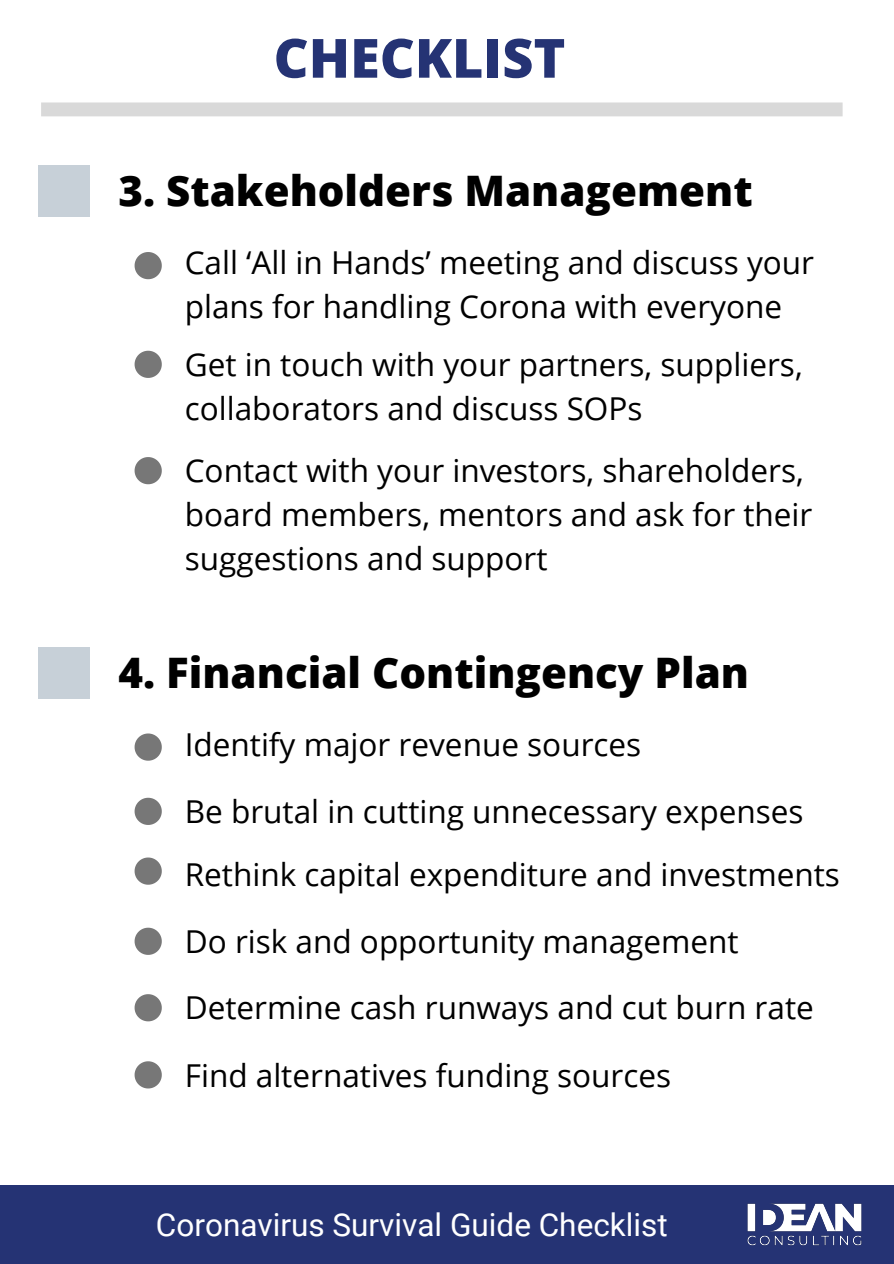
<style>
.page{position:relative;width:894px;height:1264px;background:#fff}
.page>*{position:absolute;margin:0;border:0;box-sizing:border-box;transform-origin:0 0}
.t1{font:800 54px "Open Sans";color:#253374}
.t2{font:800 42px "Open Sans";color:#000}
.t3{font:31.5px/44px "Open Sans";color:#000}
.t4{font:31.5px "Roboto";color:#fff}
</style>
<div class="page">
<div style="left:0;top:1185px;width:893px;height:78px;background:#253374"></div>
<img style="left:747px;top:1203px;width:115px;height:43px">
<svg style="left:41px;top:102px;width:801px;height:14px;background:#dadada"></svg>
<div style="left:38px;top:165px;width:51px;height:52px;background:#c7d0d8"></div>
<svg style="left:134px;top:252px;width:28px;height:27px"></svg>
<svg style="left:134px;top:351px;width:28px;height:27px"></svg>
<svg style="left:134px;top:457px;width:28px;height:27px"></svg>
<div style="left:38px;top:647px;width:51px;height:51px;background:#c7d0d8"></div>
<svg style="left:134px;top:733px;width:28px;height:27px"></svg>
<svg style="left:134px;top:797px;width:28px;height:28px"></svg>
<svg style="left:134px;top:857px;width:28px;height:27px"></svg>
<svg style="left:134px;top:927px;width:28px;height:27px"></svg>
<svg style="left:134px;top:994px;width:28px;height:27px"></svg>
<svg style="left:134px;top:1061px;width:28px;height:27px"></svg>
<h1 class="t1" style="left:273px;top:20px;width:293px">CHECKLIST</h1>
<h2 class="t2" style="left:118px;top:161px;width:635px">3. Stakeholders Management</h2>
<p class="t3" style="left:185px;top:240px;width:630px">Call ‘All in Hands’ meeting and discuss your plans for handling Corona with everyone</p>
<p class="t3" style="left:185px;top:342px;width:619px">Get in touch with your partners, suppliers, collaborators and discuss SOPs</p>
<p class="t3" style="left:185px;top:448px;width:629px">Contact with your investors, shareholders, board members, mentors and ask for their suggestions and support</p>
<h2 class="t2" style="left:118px;top:643px;width:632px">4. Financial Contingency Plan</h2>
<p class="t3" style="left:185px;top:710px;width:620px;line-height:67.1px">Identify major revenue sources<br>Be brutal in cutting unnecessary expenses</p>
<p class="t3" style="left:185px;top:840px;width:656px;line-height:66.8px">Rethink capital expenditure and investments<br>Do risk and opportunity management<br>Determine cash runways and cut burn rate</p>
<p class="t3" style="left:185px;top:1052px;width:488px">Find alternatives funding sources</p>
<p class="t4" style="left:156px;top:1206px;width:513px">Coronavirus Survival Guide Checklist</p>
</div>
